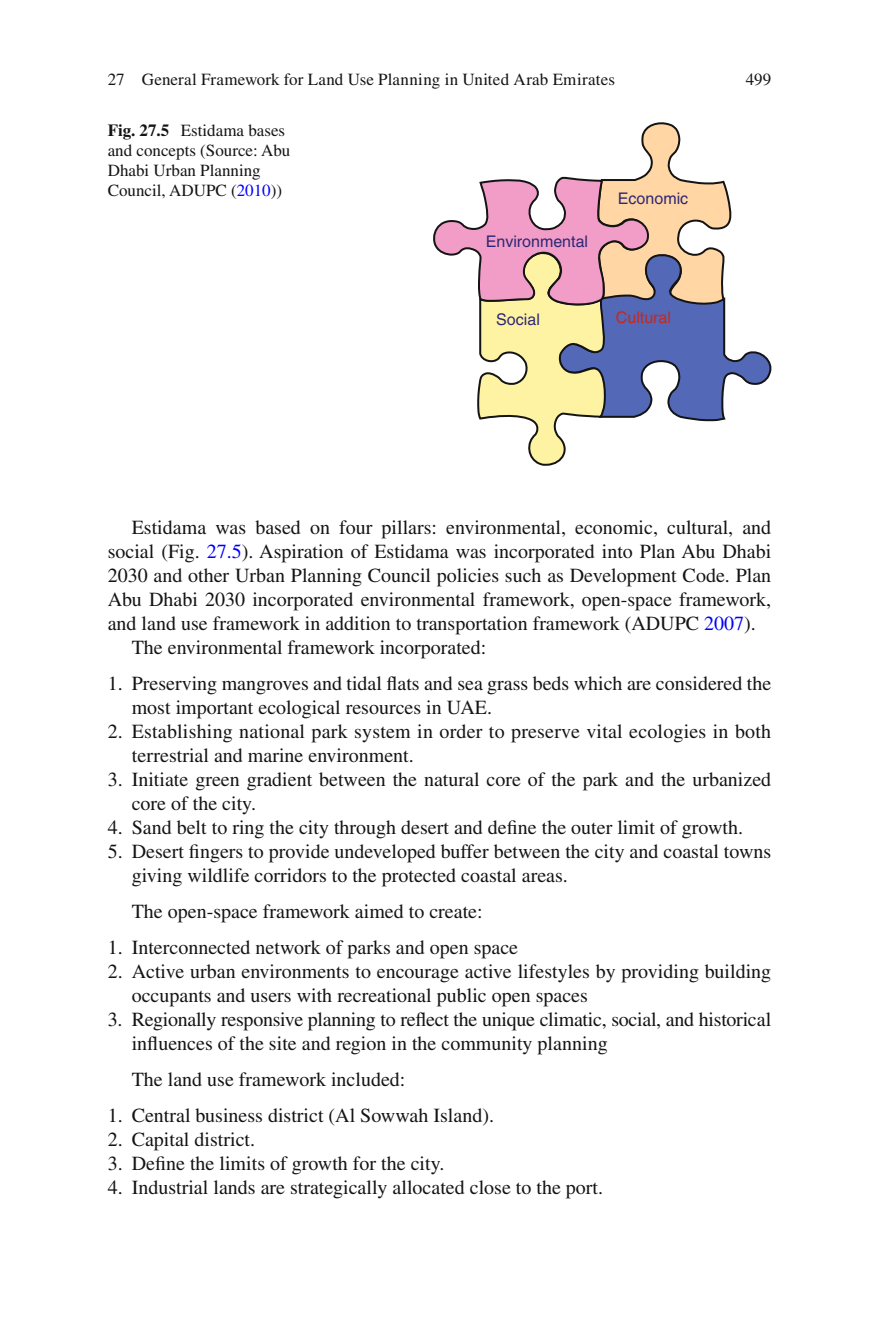
<style>
.page{position:relative;width:879px;height:1333px;background:#fff}
.page>*{position:absolute;margin:0;border:0;box-sizing:border-box;transform-origin:0 0}
.t1{font:20px/24px "Times";color:#131413}
.t2{font:17px/20px "Times";color:#131413}
.t3{font:16px "Helvetica";color:#2d2776}
.t4{font:16px "Helvetica";color:#c6291c}
.s1{font-weight:700}
.s2{color:#0000fa}
</style>
<div class="page">
<svg style="left:433px;top:122px;width:339px;height:344px"></svg>
<p class="t2" style="left:108px;top:71px;width:509px">27 General Framework for Land Use Planning in United Arab Emirates</p>
<p class="t2" style="left:746px;top:71px;width:27px">499</p>
<p class="t2" style="left:108px;top:121px;width:184px"><span class="s1">Fig. 27.5</span> Estidama bases and concepts (Source: Abu<br>Dhabi Urban Planning<br>Council, ADUPC ( <span class="s2">2010</span> ) )</p>
<p class="t3" style="left:486px;top:236px;width:104px">Environmental</p>
<p class="t3" style="left:618px;top:192px;width:72px">Economic</p>
<p class="t3" style="left:496px;top:313px;width:45px">Social</p>
<p class="t4" style="left:616px;top:311px;width:57px">Cultural</p>
<p class="t1" style="left:132px;top:517px;width:641px">Estidama was based on four pillars: environmental, economic, cultural, and</p>
<p class="t1" style="left:108px;top:541px;width:665px">social (Fig. <span class="s2">27.5</span> ). Aspiration of Estidama was incorporated into Plan Abu Dhabi</p>
<p class="t1" style="left:108px;top:565px;width:665px">2030 and other Urban Planning Council policies such as Development Code. Plan</p>
<p class="t1" style="left:108px;top:589px;width:665px">Abu Dhabi 2030 incorporated environmental framework, open-space framework,</p>
<p class="t1" style="left:108px;top:613px;width:649px">and land use framework in addition to transportation framework (ADUPC <span class="s2">2007</span> ) .</p>
<p class="t1" style="left:132px;top:637px;width:356px">The environmental framework incorporated:</p>
<p class="t1" style="left:132px;top:673px;width:641px;text-indent:-24px">1. Preserving mangroves and tidal fl ats and sea grass beds which are considered the most important ecological resources in UAE.</p>
<p class="t1" style="left:132px;top:721px;width:641px;text-indent:-24px">2. Establishing national park system in order to preserve vital ecologies in both terrestrial and marine environment.</p>
<p class="t1" style="left:132px;top:769px;width:641px;text-indent:-24px">3. Initiate green gradient between the natural core of the park and the urbanized core of the city.</p>
<p class="t1" style="left:108px;top:817px;width:637px">4. Sand belt to ring the city through desert and de fi ne the outer limit of growth.</p>
<p class="t1" style="left:132px;top:841px;width:641px;text-indent:-24px">5. Desert fi ngers to provide undeveloped buffer between the city and coastal towns giving wildlife corridors to the protected coastal areas.</p>
<p class="t1" style="left:132px;top:901px;width:352px">The open-space framework aimed to create:</p>
<p class="t1" style="left:108px;top:937px;width:412px">1. Interconnected network of parks and open space</p>
<p class="t1" style="left:132px;top:961px;width:641px;text-indent:-24px">2. Active urban environments to encourage active lifestyles by providing building occupants and users with recreational public open spaces</p>
<p class="t1" style="left:132px;top:1009px;width:641px;text-indent:-24px">3. Regionally responsive planning to re fl ect the unique climatic, social, and historical in fl uences of the site and region in the community planning</p>
<p class="t1" style="left:132px;top:1069px;width:275px">The land use framework included:</p>
<p class="t1" style="left:108px;top:1105px;width:388px">1. Central business district (Al Sowwah Island).</p>
<p class="t1" style="left:108px;top:1129px;width:149px">2. Capital district.</p>
<p class="t1" style="left:108px;top:1153px;width:338px">3. De fi ne the limits of growth for the city.</p>
<p class="t1" style="left:108px;top:1177px;width:497px">4. Industrial lands are strategically allocated close to the port.</p>
</div>
